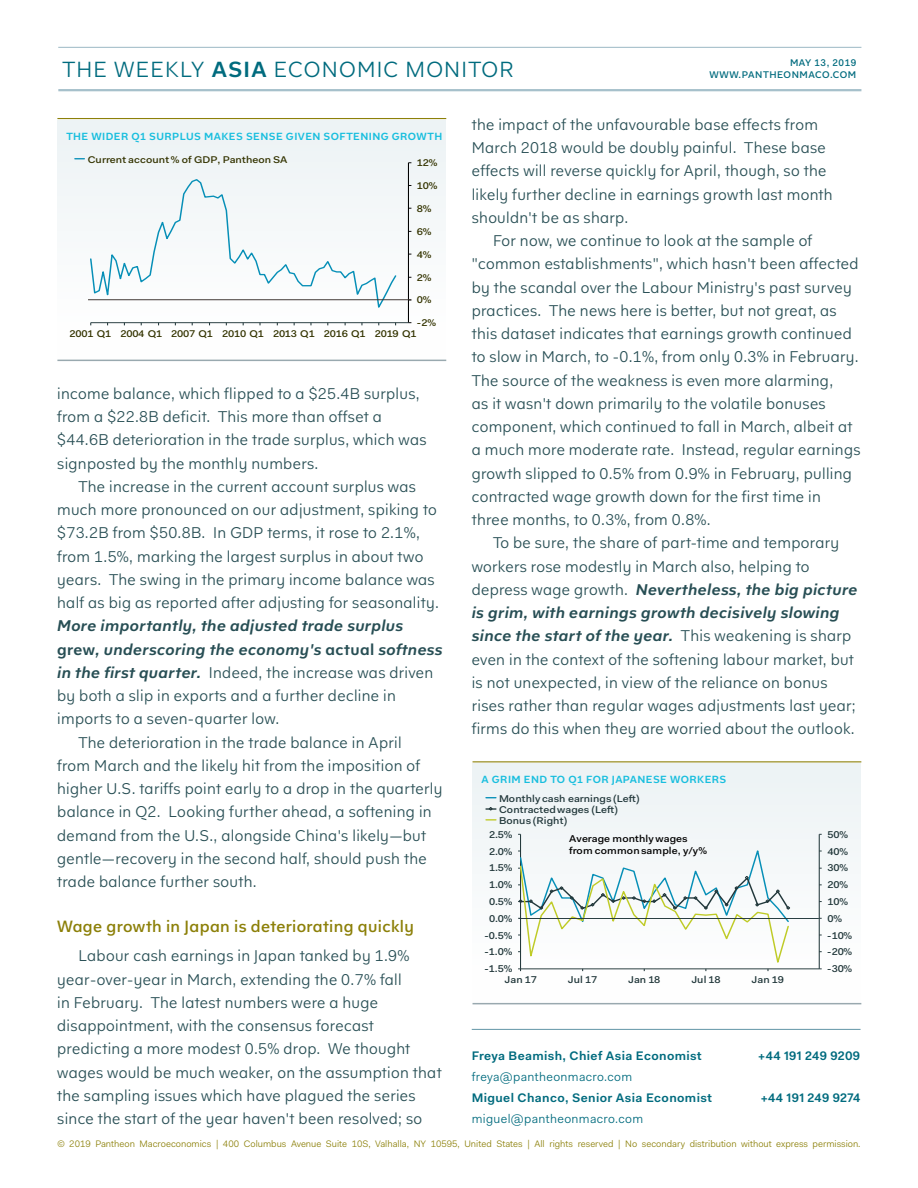
<style>
.page{position:relative;width:918px;height:1188px;background:#fff}
.page>*{position:absolute;margin:0;border:0;box-sizing:border-box;transform-origin:0 0}
.t1{font:22.2px "Fakt Pro Blond";letter-spacing:.055em;color:#006b7e}
.SubHeadline{font:500 16.5px "Fakt Pro";letter-spacing:.02em;color:#8c8009}
.BodyCopy{font:15.75px/23.2px "Fakt Pro Blond";letter-spacing:.02em;color:#274e54}
.t2{font:600 12.45px/21px "Fakt Pro";letter-spacing:.03em;color:#006b7e}
.t3{font:12.45px "Fakt Pro Blond";letter-spacing:.03em;color:#006b7e}
.StatisticHeadline{font:600 10.5px "Fakt Pro";letter-spacing:.04em;color:#18bede}
.t4{font:500 9.9px/11.1px "Fakt Pro";letter-spacing:.005em;color:#22383b;scale:1.09 1}
.t5{font:500 9.9px/11.7px "Fakt Pro";letter-spacing:.005em;color:#000;scale:1.09 1}
.t6{font:500 9.75px "Fakt Pro";letter-spacing:-.015em;color:#330;scale:1.11 1}
.t7{font:500 9.75px "Fakt Pro";letter-spacing:.01em;color:#330;scale:1.11 1}
.t8{font:500 9.75px "Fakt Pro";letter-spacing:.055em;color:#006b7e}
.t9{font:9.45px "Fakt Pro Blond";color:#8c8009}
.s1{font-family:"Fakt Pro";font-weight:600}
.s2{font-family:"Fakt Pro";font-weight:600;font-style:italic}
.s3{font-family:"Fakt Pro Blond";font-weight:400}
</style>
<div class="page">
<hr style="left:58px;top:47px;width:803px;height:1px;background:#a6c0cb">
<hr style="left:58px;top:89px;width:803px;height:2px;background:#a6c0cb">
<hr style="left:472px;top:1029px;width:389px;height:1px;background:#73a1b0">
<div style="left:472px;top:763px;width:389px;height:239px;background:#edf3f5"></div>
<hr style="left:473px;top:761px;width:388px;height:1px;background:#8c8009">
<hr style="left:473px;top:1003px;width:388px;height:1px;background:#99a9af">
<hr style="left:819px;top:834px;width:1px;height:135px;background:#22383b">
<hr style="left:520px;top:834px;width:1px;height:135px;background:#22383b">
<hr style="left:521px;top:969px;width:298px;height:1px;background:#22383b">
<svg style="left:518px;top:850px;width:273px;height:121px"></svg>
<svg style="left:486px;top:807px;width:10px;height:4px"></svg>
<svg style="left:486px;top:819px;width:10px;height:2px"></svg>
<hr style="left:519px;top:918px;width:300px;height:1px;background:#22383b">
<div style="left:57px;top:120px;width:389px;height:239px;background:#f4f8f9"></div>
<hr style="left:57px;top:118px;width:389px;height:1px;background:#8c8009">
<hr style="left:57px;top:360px;width:389px;height:1px;background:#99a9af">
<hr style="left:408px;top:163px;width:1px;height:160px;background:#000">
<hr style="left:91px;top:322px;width:317px;height:1px;background:#22383b">
<svg style="left:91px;top:179px;width:307px;height:129px"></svg>
<hr style="left:88px;top:299px;width:323px;height:1px;background:#372e2a">
<p class="t8" style="left:790px;top:56px;width:68px">MAY 13, 2019</p>
<p class="t1" style="left:63px;top:54px;width:453px">THE WEEKLY <span class="s1">ASIA</span> ECONOMIC MONITOR</p>
<p class="t8" style="left:709px;top:68px;width:148px">WWW.PANTHEONMACO.COM</p>
<p class="StatisticHeadline" style="left:66px;top:129px;width:377px">THE WIDER Q1 SURPLUS MAKES SENSE GIVEN SOFTENING GROWTH</p>
<p class="t7" style="left:88px;top:153px;width:181px">Current account % of GDP, Pantheon SA</p>
<p class="t6" style="left:417px;top:156px;width:20px">12%</p>
<p class="t6" style="left:417px;top:179px;width:20px">10%</p>
<p class="t6" style="left:417px;top:202px;width:15px">8%</p>
<p class="t6" style="left:417px;top:225px;width:15px">6%</p>
<p class="t6" style="left:417px;top:248px;width:15px">4%</p>
<p class="t6" style="left:417px;top:271px;width:15px">2%</p>
<p class="t6" style="left:417px;top:294px;width:15px">0%</p>
<p class="t6" style="left:417px;top:317px;width:19px">-2%</p>
<p class="t6" style="left:70px;top:327px;width:314px">2001 Q1 2004 Q1 2007 Q1 2010 Q1 2013 Q1 2016 Q1 2019 Q1</p>
<p class="BodyCopy" style="left:57px;top:382px;width:371px">income balance, which flipped to a $25.4B surplus, from a $22.8B deficit. This more than offset a $44.6B deterioration in the trade surplus, which was signposted by the monthly numbers.</p>
<p class="BodyCopy" style="left:57px;top:475px;width:387px;text-indent:21px">The increase in the current account surplus was much more pronounced on our adjustment, spiking to $73.2B from $50.8B. In GDP terms, it rose to 2.1%, from 1.5%, marking the largest surplus in about two years. The swing in the primary income balance was half as big as reported after adjusting for seasonality.<br><span class="s2">More importantly, the adjusted trade surplus </span><span class="s1">grew</span><span class="s2">, underscoring the economy's</span> <span class="s1">actual</span> <span class="s2">softness in the first quarter.</span> Indeed, the increase was driven by both a slip in exports and a further decline in imports to a seven-quarter low.</p>
<p class="BodyCopy" style="left:57px;top:731px;width:387px;text-indent:21px">The deterioration in the trade balance in April<br>from March and the likely hit from the imposition of higher U.S. tariffs point early to a drop in the quarterly balance in Q2. Looking further ahead, a softening in demand from the U.S., alongside China's likely—but gentle—recovery in the second half, should push the trade balance further south.</p>
<p class="SubHeadline" style="left:57px;top:915px;width:358px">Wage growth in Japan is deteriorating quickly</p>
<p class="BodyCopy" style="left:57px;top:944px;width:386px;text-indent:21px">Labour cash earnings in Japan tanked by 1.9% year-over-year in March, extending the 0.7% fall<br>in February. The latest numbers were a huge disappointment, with the consensus forecast predicting a more modest 0.5% drop. We thought wages would be much weaker, on the assumption that the sampling issues which have plagued the series since the start of the year haven't been resolved; so</p>
<p class="BodyCopy" style="left:472px;top:113px;width:362px">the impact of the unfavourable base effects from March 2018 would be doubly painful. These base effects will reverse quickly for April, though, so the likely further decline in earnings growth last month shouldn't be as sharp.</p>
<p class="BodyCopy" style="left:472px;top:229px;width:390px;text-indent:21px">For now, we continue to look at the sample of "common establishments", which hasn't been affected by the scandal over the Labour Ministry's past survey practices. The news here is better, but not great, as this dataset indicates that earnings growth continued to slow in March, to -0.1%, from only 0.3% in February.<br>The source of the weakness is even more alarming,<br>as it wasn't down primarily to the volatile bonuses component, which continued to fall in March, albeit at a much more moderate rate. Instead, regular earnings growth slipped to 0.5% from 0.9% in February, pulling contracted wage growth down for the first time in three months, to 0.3%, from 0.8%.</p>
<p class="BodyCopy" style="left:472px;top:531px;width:387px;text-indent:21px">To be sure, the share of part-time and temporary workers rose modestly in March also, helping to depress wage growth. <span class="s2">Nevertheless, the big picture is grim, with earnings growth decisively slowing since the start of the year.</span> This weakening is sharp even in the context of the softening labour market, but is not unexpected, in view of the reliance on bonus rises rather than regular wages adjustments last year; firms do this when they are worried about the outlook.</p>
<p class="StatisticHeadline" style="left:482px;top:773px;width:246px">A GRIM END TO Q1 FOR JAPANESE WORKERS</p>
<p class="t4" style="left:499px;top:793px;width:130px">Monthly cash earnings (Left)<br>Contracted wages (Left)<br>Bonus (Right)</p>
<p class="t5" style="left:569px;top:833px;width:128px">Average monthly wages from common sample, y/y%</p>
<p class="t4" style="left:489px;top:829px;width:23px">2.5%</p>
<p class="t4" style="left:489px;top:846px;width:23px">2.0%</p>
<p class="t4" style="left:828px;top:829px;width:20px">50%</p>
<p class="t4" style="left:828px;top:846px;width:20px">40%</p>
<p class="t4" style="left:489px;top:862px;width:23px">1.5%</p>
<p class="t4" style="left:828px;top:862px;width:20px">30%</p>
<p class="t4" style="left:489px;top:879px;width:23px">1.0%</p>
<p class="t4" style="left:828px;top:879px;width:20px">20%</p>
<p class="t4" style="left:489px;top:896px;width:23px">0.5%</p>
<p class="t4" style="left:828px;top:896px;width:20px">10%</p>
<p class="t4" style="left:489px;top:913px;width:23px">0.0%</p>
<p class="t4" style="left:828px;top:913px;width:15px">0%</p>
<p class="t4" style="left:484px;top:930px;width:27px">-0.5%</p>
<p class="t4" style="left:827px;top:930px;width:24px">-10%</p>
<p class="t4" style="left:484px;top:946px;width:27px">-1.0%</p>
<p class="t4" style="left:827px;top:946px;width:24px">-20%</p>
<p class="t4" style="left:484px;top:963px;width:27px">-1.5%</p>
<p class="t4" style="left:827px;top:963px;width:24px">-30%</p>
<p class="t4" style="left:505px;top:974px;width:31px">Jan 17</p>
<p class="t4" style="left:568px;top:974px;width:28px">Jul 17</p>
<p class="t4" style="left:628px;top:974px;width:31px">Jan 18</p>
<p class="t4" style="left:691px;top:974px;width:28px">Jul 18</p>
<p class="t4" style="left:752px;top:974px;width:31px">Jan 19</p>
<p class="t2" style="left:472px;top:1045px;width:232px">Freya Beamish, Chief Asia Economist</p>
<p class="t2" style="left:758px;top:1045px;width:104px">+44 191 249 9209</p>
<p class="t2" style="left:472px;top:1066px;width:242px"><span class="s3">freya@pantheonmacro.com<br></span>Miguel Chanco, Senior Asia Economist</p>
<p class="t2" style="left:761px;top:1087px;width:101px">+44 191 249 9274</p>
<p class="t3" style="left:472px;top:1110px;width:173px">miguel@pantheonmacro.com</p>
<p class="t9" style="left:57px;top:1137px;width:805px">© 2019 Pantheon Macroeconomics | 400 Columbus Avenue Suite 10S, Valhalla, NY 10595, United States | All rights reserved | No secondary distribution without express permission.</p>
</div>
